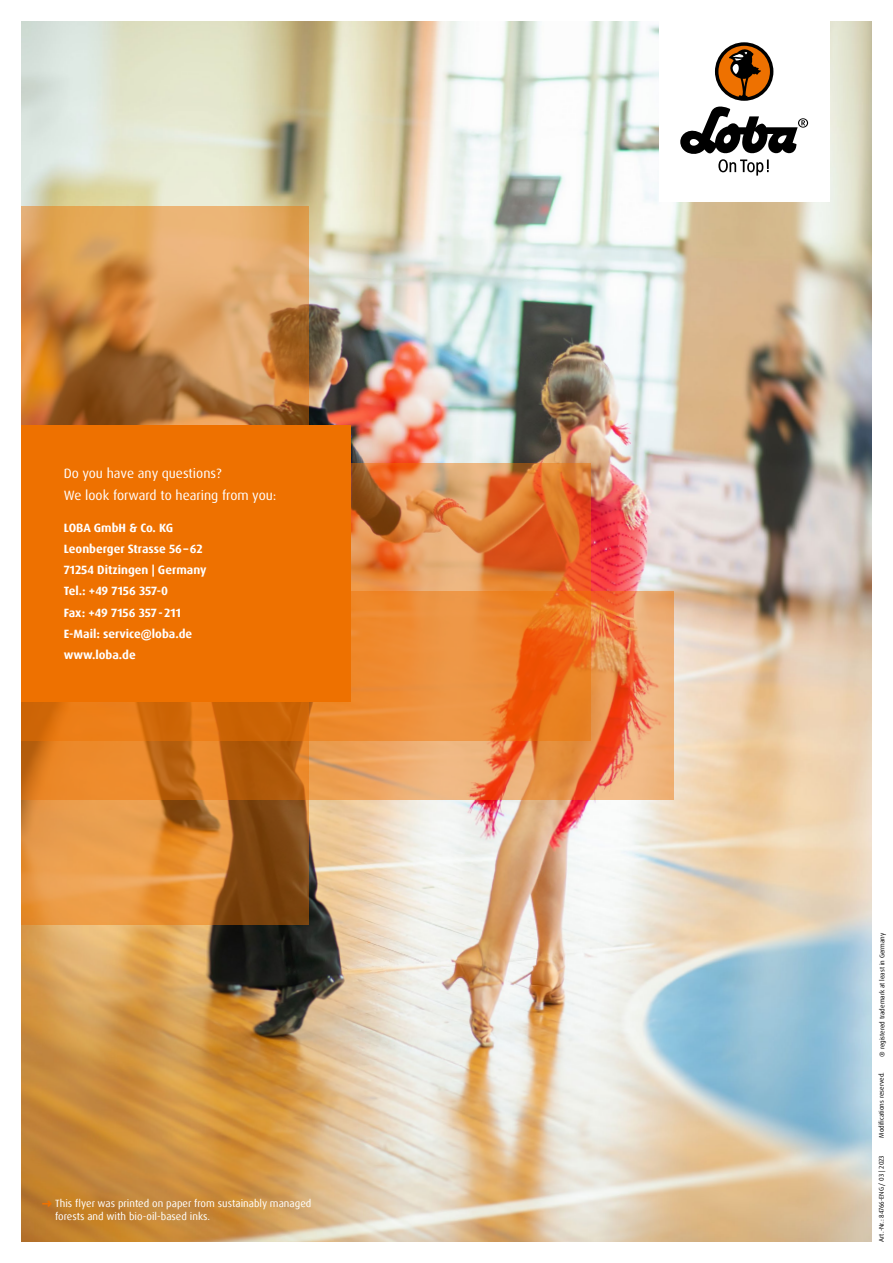
<style>
.page{position:relative;width:893px;height:1263px;background:#fff}
.page>*{position:absolute;margin:0;border:0;box-sizing:border-box;transform-origin:0 0}
.t1{font:13.5px/21.3px "Dax Pro";color:#fff}
.t2{font:700 12px/21.3px "Dax OT";color:#fff}
.t3{font:10.5px/12.6px "Dax OT";color:#fff}
.t4{font:6.75px "Dax OT";color:#000}
.s1{font-weight:900;color:#ee7100}
</style>
<div class="page">
<img style="left:21px;top:21px;width:851px;height:1221px">
<svg style="left:308px;top:591px;width:366px;height:208px;background:#ec965d"></svg>
<svg style="left:308px;top:463px;width:283px;height:277px;background:#e58135"></svg>
<svg style="left:21px;top:206px;width:287px;height:719px;background:#cc833a"></svg>
<div style="left:21px;top:425px;width:330px;height:277px;background:#ee7100"></div>
<div style="left:659px;top:0;width:170px;height:202px;background:#fff"></div>
<svg style="left:680px;top:106px;width:128px;height:70px"></svg>
<div style="left:715px;top:42px;width:58px;height:59px;background:#000;border-radius:50%"></div>
<svg style="left:718px;top:45px;width:52px;height:52px"></svg>
<p class="t1" style="left:64px;top:463px;width:214px">Do you have any questions?<br>We look forward to hearing from you:</p>
<p class="t2" style="left:64px;top:517px;width:144px">LOBA GmbH &amp; Co. KG<br>Leonberger Strasse 56–62<br>71254 Ditzingen | Germany<br>Tel.: +49 7156 357-0<br>Fax: +49 7156 357-211<br>E-Mail: service@loba.de www.loba.de</p>
<p class="t3" style="left:55px;top:1197px;width:258px;text-indent:-12px"><span class="s1">→</span> This flyer was printed on paper from sustainably managed forests and with bio-oil-based inks.</p>
<p class="t4" style="left:878px;top:1057px;width:126px;rotate:-90deg">® registered trademark at least in Germany</p>
<p class="t4" style="left:877px;top:1138px;width:67px;rotate:-90deg">Modifications reserved.</p>
<p class="t4" style="left:877px;top:1242px;width:88px;rotate:-90deg">Art.-Nr.: 84766-ENG / 03 | 2023</p>
</div>
